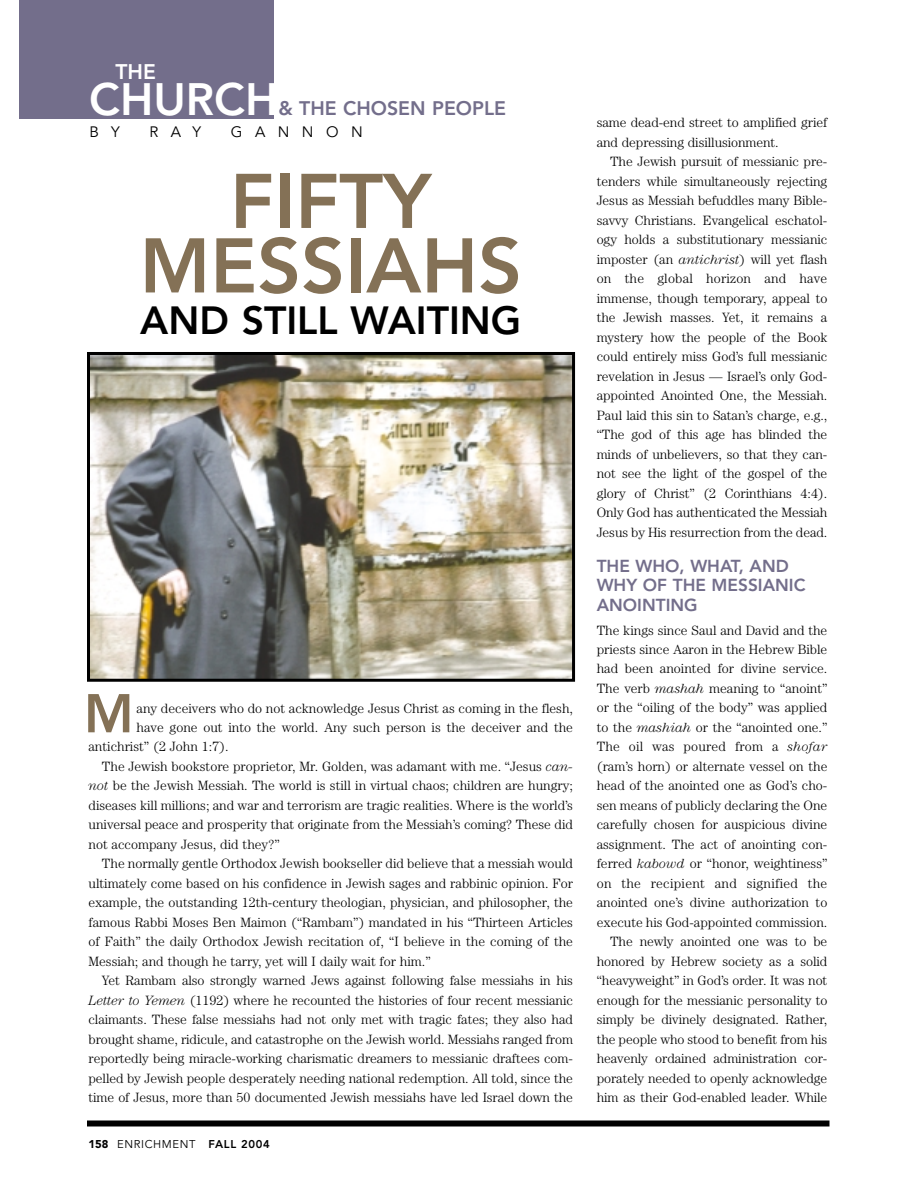
<style>
.page{position:relative;width:918px;height:1188px;background:#fff}
.page>*{position:absolute;margin:0;border:0;box-sizing:border-box;transform-origin:0 0}
.t1{font:800 76.5px/64.5px "Avenir";color:#847156;text-align:center}
.t2{font:800 54px "Avenir";color:#847156}
.t3{font:800 45px "Avenir";color:#fff}
.t4{font:800 39px "Avenir";color:#000}
.t5{font:800 21px "Avenir";color:#fff}
.t6{font:800 19.5px "Avenir";color:#736e8b}
.t7{font:800 17.25px/19.5px "Avenir";color:#736e8b}
.t8{font:15px "Avenir";letter-spacing:.835em;color:#000}
.t9{font:300 13.5px/19.5px "Century";color:#000}
.t10{font:11.25px "Avenir";letter-spacing:.055em;color:#000}
.s1{font-style:italic}
.s2{font-weight:900}
.s3{font-weight:800}
</style>
<div class="page">
<div style="left:20px;top:0;width:254px;height:118px;background:#736e8b"></div>
<div style="left:87px;top:1120px;width:743px;height:6px;background:#000"></div>
<img style="left:91px;top:356px;width:480px;height:322px">
<div style="left:87px;top:352px;width:488px;height:330px;border:3px solid #000"></div>
<h3 class="t5" style="left:115px;top:64px;width:42px">THE</h3>
<h3 class="t3" style="left:89px;top:81px;width:191px">CHURCH</h3>
<h3 class="t6" style="left:278px;top:100px;width:229px">&amp; THE CHOSEN PEOPLE</h3>
<p class="t8" style="left:89px;top:126px;width:32px">B Y</p>
<p class="t8" style="left:150px;top:126px;width:53px">RAY</p>
<p class="t8" style="left:231px;top:126px;width:134px">GANNON</p>
<h1 class="t1" style="left:140px;top:176px;width:384px">FIFTY<br>MESSIAHS</h1>
<h3 class="t4" style="left:140px;top:305px;width:383px">AND STILL WAITING</h3>
<h2 class="t2" style="left:84px;top:691px;width:52px">M</h2>
<p class="t9" style="left:137px;top:699px;width:438px">any deceivers who do not acknowledge Jesus Christ as coming in the flesh,</p>
<p class="t9" style="left:137px;top:719px;width:438px">have gone out into the world. Any such person is the deceiver and the</p>
<p class="t9" style="left:88px;top:738px;width:142px">antichrist” (2 John 1:7).</p>
<p class="t9" style="left:102px;top:758px;width:473px">The Jewish bookstore proprietor, Mr. Golden, was adamant with me. “Jesus <span class="s1">can-</span></p>
<p class="t9" style="left:88px;top:777px;width:486px"><span class="s1">not</span> be the Jewish Messiah. The world is still in virtual chaos; children are hungry;</p>
<p class="t9" style="left:88px;top:797px;width:486px">diseases kill millions; and war and terrorism are tragic realities. Where is the world’s</p>
<p class="t9" style="left:88px;top:816px;width:486px">universal peace and prosperity that originate from the Messiah’s coming? These did</p>
<p class="t9" style="left:88px;top:836px;width:193px">not accompany Jesus, did they?”</p>
<p class="t9" style="left:102px;top:855px;width:473px">The normally gentle Orthodox Jewish bookseller did believe that a messiah would</p>
<p class="t9" style="left:88px;top:875px;width:486px">ultimately come based on his confidence in Jewish sages and rabbinic opinion. For</p>
<p class="t9" style="left:88px;top:894px;width:486px">example, the outstanding 12th-century theologian, physician, and philosopher, the</p>
<p class="t9" style="left:88px;top:914px;width:486px">famous Rabbi Moses Ben Maimon (“Rambam”) mandated in his “Thirteen Articles</p>
<p class="t9" style="left:88px;top:933px;width:486px">of Faith” the daily Orthodox Jewish recitation of, “I believe in the coming of the</p>
<p class="t9" style="left:88px;top:953px;width:344px">Messiah; and though he tarry, yet will I daily wait for him.”</p>
<p class="t9" style="left:102px;top:972px;width:473px">Yet Rambam also strongly warned Jews against following false messiahs in his</p>
<p class="t9" style="left:88px;top:992px;width:486px"><span class="s1">Letter to Yemen</span> (1192) where he recounted the histories of four recent messianic</p>
<p class="t9" style="left:88px;top:1011px;width:486px">claimants. These false messiahs had not only met with tragic fates; they also had</p>
<p class="t9" style="left:88px;top:1031px;width:486px">brought shame, ridicule, and catastrophe on the Jewish world. Messiahs ranged from</p>
<p class="t9" style="left:88px;top:1050px;width:486px">reportedly being miracle-working charismatic dreamers to messianic draftees com-</p>
<p class="t9" style="left:88px;top:1070px;width:486px">pelled by Jewish people desperately needing national redemption. All told, since the</p>
<p class="t9" style="left:88px;top:1089px;width:486px">time of Jesus, more than 50 documented Jewish messiahs have led Israel down the</p>
<p class="t10" style="left:88px;top:1140px;width:183px"><span class="s2">158</span> ENRICHMENT <span class="s3">FALL 2004</span></p>
<p class="t9" style="left:597px;top:114px;width:232px">same dead-end street to amplified grief and depressing disillusionment.</p>
<p class="t9" style="left:597px;top:153px;width:232px;text-align:justify;text-indent:14px">The Jewish pursuit of messianic pre&shy;tenders while simultaneously rejecting Jesus as Messiah befuddles many Bible&shy;savvy Christians. Evangelical eschatol&shy;ogy holds a substitutionary messianic imposter (an <span class="s1">antichrist</span>) will yet flash on the global horizon and have immense, though temporary, appeal to the Jewish masses. Yet, it remains a mystery how the people of the Book could entirely miss God’s full messianic revelation in Jesus — Israel’s only God&shy;appointed Anointed One, the Messiah.<br>Paul laid this sin to Satan’s charge, e.g., “The god of this age has blinded the minds of unbelievers, so that they can&shy;not see the light of the gospel of the glory of Christ” (2 Corinthians 4:4).<br>Only God has authenticated the Messiah Jesus by His resurrection from the dead.</p>
<p class="t7" style="left:597px;top:557px;width:210px">THE WHO, WHAT, AND<br>WHY OF THE MESSIANIC<br>ANOINTING</p>
<p class="t9" style="left:597px;top:621px;width:232px;text-align:right">The kings since Saul and David and the priests since Aaron in the Hebrew Bible had been anointed for divine service.<br>The verb <span class="s1">mashah</span> meaning to “anoint” or the “oiling of the body” was applied to the <span class="s1">mashiah</span> or the “anointed one.” The oil was poured from a <span class="s1">shofar </span>(ram’s horn) or alternate vessel on the head of the anointed one as God’s cho&shy;sen means of publicly declaring the One carefully chosen for auspicious divine assignment. The act of anointing con&shy;ferred <span class="s1">kabowd</span> or “honor, weightiness” on the recipient and signified the anointed one’s divine authorization to execute his God-appointed commission.<br>The newly anointed one was to be honored by Hebrew society as a solid “heavyweight” in God’s order. It was not enough for the messianic personality to simply be divinely designated. Rather, the people who stood to benefit from his heavenly ordained administration cor&shy;porately needed to openly acknowledge him as their God-enabled leader. While</p>
</div>
